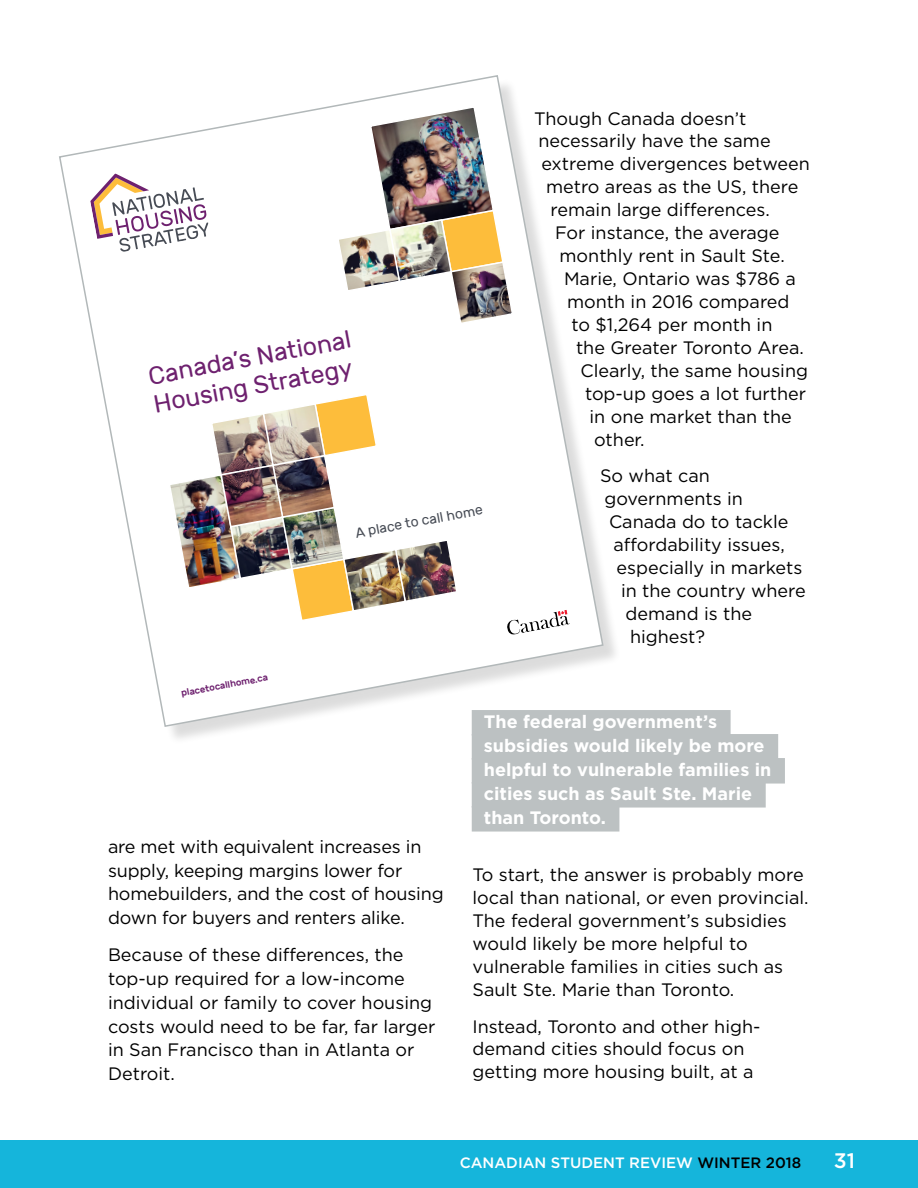
<style>
.page{position:relative;width:918px;height:1188px;background:#fff}
.page>*{position:absolute;margin:0;border:0;box-sizing:border-box;transform-origin:0 0}
.t1{font:24.9px/28.5px "Rubik";color:#6e216f}
.t2{font:500 21px "Gotham";color:#fff}
.t3{font:18px/23.7px "Gotham";color:#000}
.t4{font:700 18px/24px "Gotham";color:#fff}
.t5{font:500 15px "Gotham";color:#fff}
.t6{font:13.95px "Rubik";color:#474c55}
.t7{font:500 9.45px "Rubik";color:#6e216f}
.s1{color:#000}
</style>
<div class="page">
<div style="left:0;top:1140px;width:918px;height:48px;background:#15b5db"></div>
<svg style="left:59px;top:75px;width:545px;height:653px"></svg>
<div style="left:472px;top:710px;width:259px;height:26px;background:#bcc1c2"></div>
<div style="left:472px;top:734px;width:306px;height:26px;background:#bcc1c2"></div>
<div style="left:472px;top:758px;width:313px;height:26px;background:#bcc1c2"></div>
<div style="left:472px;top:782px;width:294px;height:26px;background:#bcc1c2"></div>
<div style="left:472px;top:806px;width:147px;height:26px;background:#bcc1c2"></div>
<h1 class="t1" style="left:146px;top:362px;width:207px;rotate:-10deg">Canada’s National<br>Housing Strategy</h1>
<p class="t7" style="left:180px;top:688px;width:90px;rotate:-11deg">placetocallhome.ca</p>
<p class="t6" style="left:354px;top:526px;width:131px;rotate:-11deg">A place to call home</p>
<p class="t3" style="left:534px;top:106px;width:214px">Though Canada doesn’t</p>
<p class="t3" style="left:539px;top:129px;width:234px">necessarily have the same</p>
<p class="t3" style="left:542px;top:152px;width:270px">extreme divergences between</p>
<p class="t3" style="left:546px;top:175px;width:254px">metro areas as the US, there</p>
<p class="t3" style="left:551px;top:198px;width:221px">remain large differences.</p>
<p class="t3" style="left:555px;top:221px;width:226px">For instance, the average</p>
<p class="t3" style="left:560px;top:244px;width:227px">monthly rent in Sault Ste.</p>
<p class="t3" style="left:564px;top:266px;width:234px">Marie, Ontario was $786 a</p>
<p class="t3" style="left:567px;top:289px;width:224px">month in 2016 compared</p>
<p class="t3" style="left:572px;top:312px;width:202px">to $1,264 per month in</p>
<p class="t3" style="left:576px;top:335px;width:230px">the Greater Toronto Area.</p>
<p class="t3" style="left:581px;top:358px;width:229px">Clearly, the same housing</p>
<p class="t3" style="left:585px;top:381px;width:223px">top-up goes a lot further</p>
<p class="t3" style="left:590px;top:404px;width:204px">in one market than the</p>
<p class="t3" style="left:594px;top:427px;width:52px">other.</p>
<p class="t3" style="left:600px;top:463px;width:111px">So what can</p>
<p class="t3" style="left:605px;top:486px;width:140px">governments in</p>
<p class="t3" style="left:609px;top:509px;width:181px">Canada do to tackle</p>
<p class="t3" style="left:614px;top:532px;width:173px">affordability issues,</p>
<p class="t3" style="left:617px;top:555px;width:187px">especially in markets</p>
<p class="t3" style="left:621px;top:578px;width:186px">in the country where</p>
<p class="t3" style="left:626px;top:601px;width:128px">demand is the</p>
<p class="t3" style="left:630px;top:624px;width:77px">highest?</p>
<p class="t3" style="left:108px;top:834px;width:337px">are met with equivalent increases in supply, keeping margins lower for homebuilders, and the cost of housing down for buyers and renters alike.</p>
<p class="t3" style="left:108px;top:943px;width:329px">Because of these differences, the top-up required for a low-income individual or family to cover housing costs would need to be far, far larger in San Francisco than in Atlanta or<br>Detroit.</p>
<p class="t4" style="left:484px;top:710px;width:289px">The federal government’s subsidies would likely be more helpful to vulnerable families in cities such as Sault Ste. Marie than Toronto.</p>
<p class="t3" style="left:473px;top:863px;width:338px;line-height:23px">To start, the answer is probably more local than national, or even provincial.<br>The federal government’s subsidies would likely be more helpful to vulnerable families in cities such as Sault Ste. Marie than Toronto.</p>
<p class="t3" style="left:473px;top:1014px;width:289px;line-height:23px">Instead, Toronto and other high&shy;demand cities should focus on getting more housing built, at a</p>
<p class="t5" style="left:460px;top:1153px;width:343px">CANADIAN STUDENT REVIEW <span class="s1">WINTER 2018</span></p>
<p class="t2" style="left:834px;top:1147px;width:23px">31</p>
</div>
